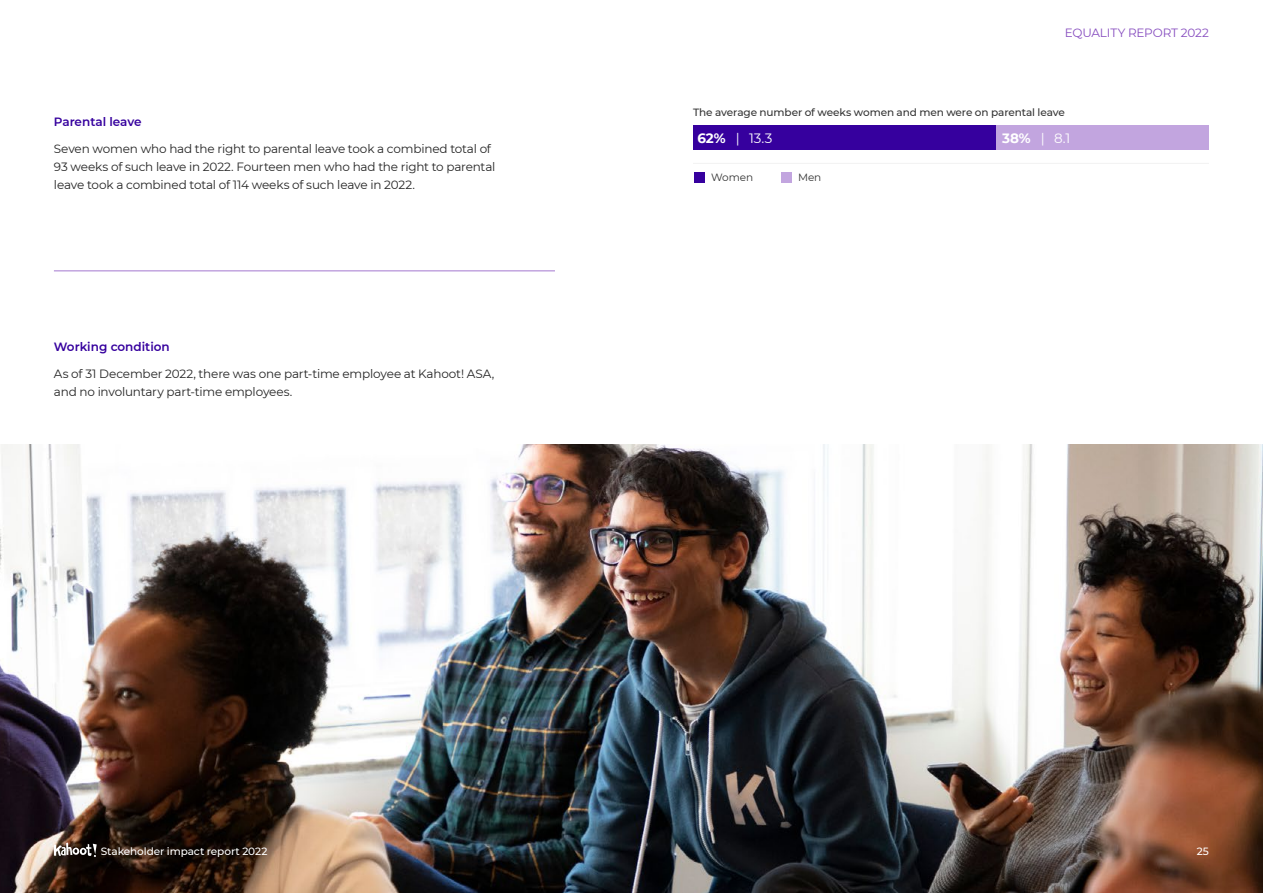
<style>
.page{position:relative;width:1263px;height:893px;background:#fff}
.page>*{position:absolute;margin:0;border:0;box-sizing:border-box;transform-origin:0 0}
.t1{font:13.5px "Montserrat";color:#fff}
.t2{font:12px/18px "Montserrat";letter-spacing:-.015em;color:#242424}
.t3{font:600 12px "Montserrat";color:#36009e}
.t4{font:12px "Montserrat";letter-spacing:-.01em;color:#864cbf}
.t5{font:500 10.5px "Montserrat";letter-spacing:-.01em;color:#333}
.t6{font:500 10.5px "Montserrat";letter-spacing:-.005em;color:#fff}
.t7{font:10.5px "Montserrat";letter-spacing:-.01em;color:#333}
.s1{font-weight:700}
</style>
<div class="page">
<img style="left:0;top:444px;width:1263px;height:449px">
<svg style="left:54px;top:842px;width:43px;height:15px"></svg>
<hr style="left:54px;top:270px;width:501px;height:2px;background:#c2a5df">
<div style="left:693px;top:125px;width:303px;height:25px;background:#36009e"></div>
<div style="left:996px;top:125px;width:213px;height:25px;background:#c2a5df"></div>
<hr style="left:693px;top:163px;width:516px;height:1px;background:#f2f2f2">
<div style="left:694px;top:172px;width:10px;height:10px;background:#36009e"></div>
<div style="left:781px;top:172px;width:10px;height:10px;background:#c2a5df"></div>
<p class="t3" style="left:54px;top:113px;width:89px">Parental leave</p>
<p class="t2" style="left:54px;top:139px;width:443px">Seven women who had the right to parental leave took a combined total of<br>93 weeks of such leave in 2022. Fourteen men who had the right to parental leave took a combined total of 114 weeks of such leave in 2022.</p>
<p class="t3" style="left:54px;top:338px;width:117px">Working condition</p>
<p class="t2" style="left:54px;top:364px;width:442px">As of 31 December 2022, there was one part-time employee at Kahoot! ASA, and no involuntary part-time employees.</p>
<p class="t4" style="left:1065px;top:25px;width:146px">EQUALITY REPORT 2022</p>
<p class="t5" style="left:693px;top:105px;width:373px">The average number of weeks women and men were on parental leave</p>
<p class="t1" style="left:697px;top:129px;width:77px"><span class="s1">62%</span> | 13.3</p>
<p class="t1" style="left:1002px;top:129px;width:70px"><span class="s1">38%</span> | 8.1</p>
<p class="t7" style="left:711px;top:170px;width:44px">Women</p>
<p class="t7" style="left:798px;top:170px;width:25px">Men</p>
<p class="t6" style="left:101px;top:844px;width:168px">Stakeholder impact report 2022</p>
<p class="t6" style="left:1197px;top:844px;width:14px">25</p>
</div>
